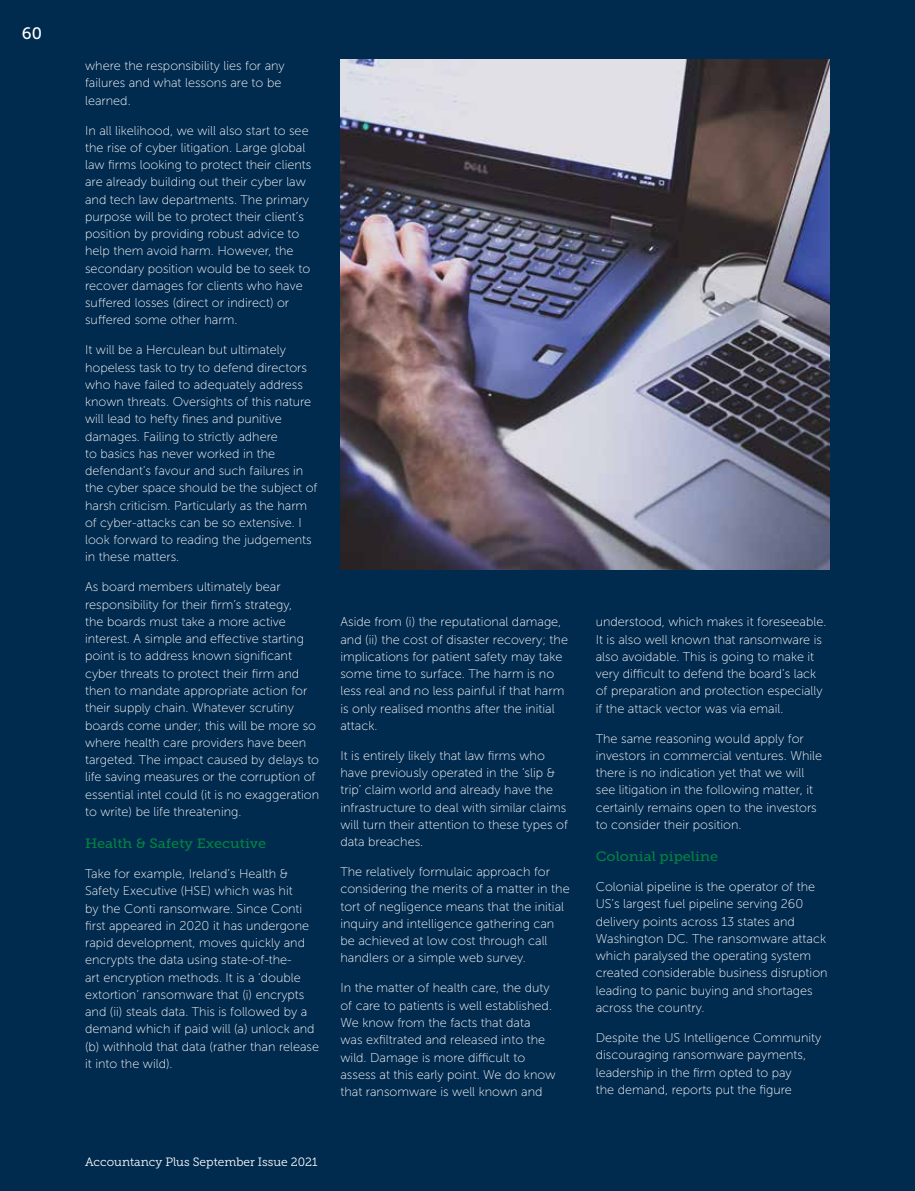
<style>
.page{position:relative;width:915px;height:1191px;background:#fff}
.page>*{position:absolute;margin:0;border:0;box-sizing:border-box;transform-origin:0 0}
.t1{font:16.5px "Museo Slab 500";color:#fff}
.t2{font:13.5px "Museo Slab 500";color:#028342;scale:1.07 1}
.t3{font:12.75px/17.2px "Museo Sans 100";color:#fff}
.t4{font:12px "Museo Slab 300";color:#fff}
</style>
<div class="page">
<div style="left:0;top:0;width:914px;height:1191px;background:#002a4e"></div>
<img style="left:340px;top:60px;width:489px;height:510px">
<p class="t1" style="left:22px;top:24px;width:22px">60</p>
<p class="t3" style="left:85px;top:57px;width:201px">where the responsibility lies for any failures and what lessons are to be learned.</p>
<p class="t3" style="left:85px;top:122px;width:228px">In all likelihood, we will also start to see the rise of cyber litigation. Large global law firms looking to protect their clients are already building out their cyber law and tech law departments. The primary purpose will be to protect their client’s position by providing robust advice to help them avoid harm. However, the secondary position would be to seek to recover damages for clients who have suffered losses (direct or indirect) or suffered some other harm.</p>
<p class="t3" style="left:85px;top:341px;width:234px">It will be a Herculean but ultimately hopeless task to try to defend directors who have failed to adequately address known threats. Oversights of this nature will lead to hefty fines and punitive damages. Failing to strictly adhere<br>to basics has never worked in the defendant's favour and such failures in the cyber space should be the subject of harsh criticism. Particularly as the harm of cyber-attacks can be so extensive. I look forward to reading the judgements in these matters.</p>
<p class="t3" style="left:85px;top:578px;width:235px">As board members ultimately bear responsibility for their firm’s strategy,<br>the boards must take a more active interest. A simple and effective starting point is to address known significant cyber threats to protect their firm and then to mandate appropriate action for their supply chain. Whatever scrutiny boards come under; this will be more so where health care providers have been targeted. The impact caused by delays to life saving measures or the corruption of essential intel could (it is no exaggeration to write) be life threatening.</p>
<p class="t2" style="left:85px;top:836px;width:171px">Health &amp; Safety Executive</p>
<p class="t3" style="left:85px;top:865px;width:235px">Take for example, Ireland’s Health &amp; Safety Executive (HSE) which was hit<br>by the Conti ransomware. Since Conti first appeared in 2020 it has undergone rapid development, moves quickly and encrypts the data using state-of-the-<br>art encryption methods. It is a ‘double extortion’ ransomware that (i) encrypts and (ii) steals data. This is followed by a demand which if paid will (a) unlock and (b) withhold that data (rather than release it into the wild).</p>
<p class="t3" style="left:340px;top:613px;width:229px">Aside from (i) the reputational damage, and (ii) the cost of disaster recovery; the implications for patient safety may take some time to surface. The harm is no less real and no less painful if that harm is only realised months after the initial attack.</p>
<p class="t3" style="left:340px;top:747px;width:229px">It is entirely likely that law firms who have previously operated in the ‘slip &amp; trip’ claim world and already have the infrastructure to deal with similar claims will turn their attention to these types of data breaches.</p>
<p class="t3" style="left:340px;top:863px;width:231px">The relatively formulaic approach for considering the merits of a matter in the tort of negligence means that the initial inquiry and intelligence gathering can be achieved at low cost through call handlers or a simple web survey.</p>
<p class="t3" style="left:340px;top:979px;width:216px">In the matter of health care, the duty of care to patients is well established.<br>We know from the facts that data was exfiltrated and released into the wild. Damage is more difficult to assess at this early point. We do know that ransomware is well known and</p>
<p class="t4" style="left:85px;top:1155px;width:234px">Accountancy Plus September Issue 2021</p>
<p class="t3" style="left:595px;top:613px;width:232px">understood, which makes it foreseeable.<br>It is also well known that ransomware is also avoidable. This is going to make it very difficult to defend the board’s lack of preparation and protection especially if the attack vector was via email.</p>
<p class="t3" style="left:595px;top:730px;width:228px">The same reasoning would apply for investors in commercial ventures. While there is no indication yet that we will see litigation in the following matter, it certainly remains open to the investors to consider their position.</p>
<p class="t2" style="left:595px;top:849px;width:116px">Colonial pipeline</p>
<p class="t3" style="left:595px;top:878px;width:233px">Colonial pipeline is the operator of the US’s largest fuel pipeline serving 260 delivery points across 13 states and Washington DC. The ransomware attack which paralysed the operating system created considerable business disruption leading to panic buying and shortages across the country.</p>
<p class="t3" style="left:595px;top:1029px;width:227px">Despite the US Intelligence Community discouraging ransomware payments, leadership in the firm opted to pay<br>the demand, reports put the figure</p>
</div>
